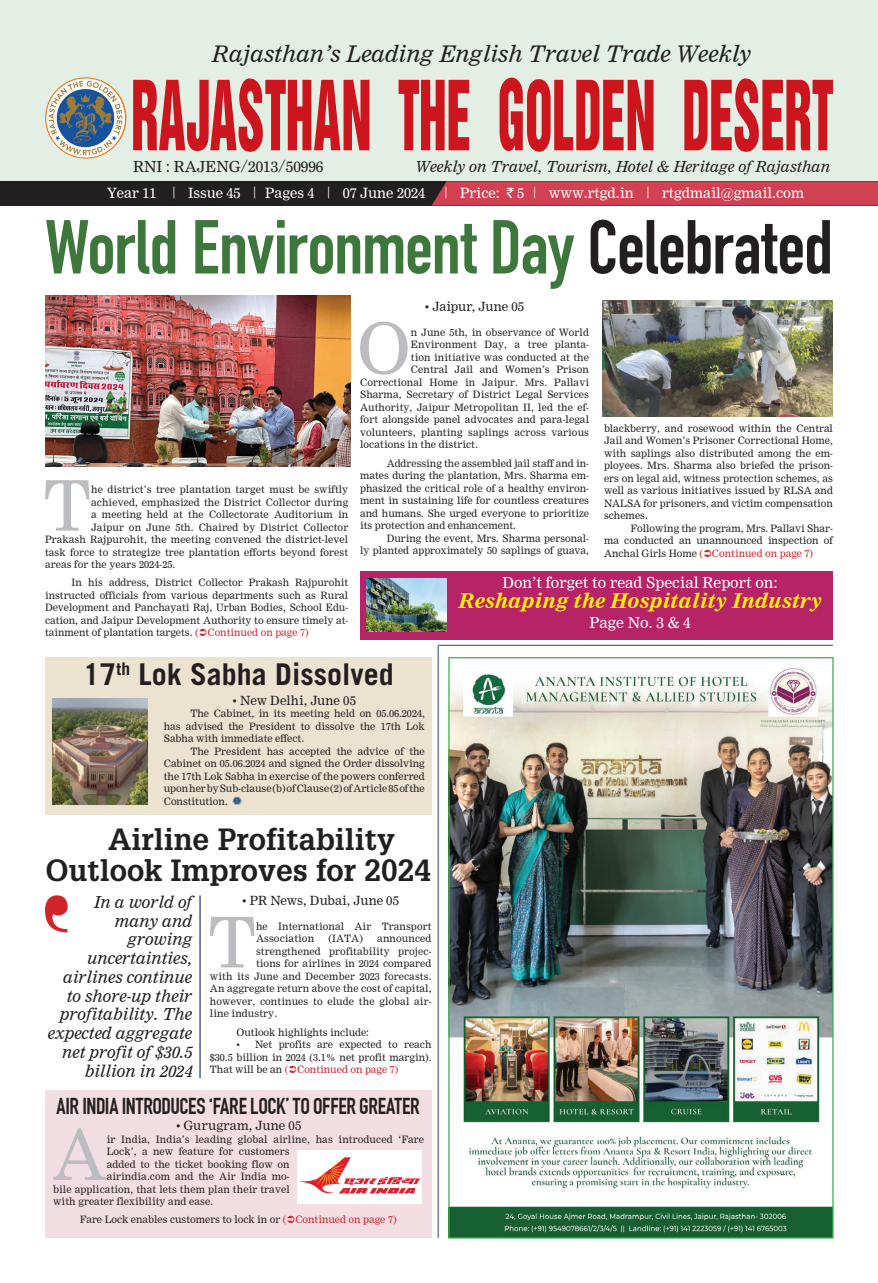
<style>
.page{position:relative;width:878px;height:1283px;background:#fff}
.page>*{position:absolute;margin:0;border:0;box-sizing:border-box;transform-origin:0 0}
.t1{font:75px "DIN Engschrift Std";letter-spacing:-.01em;color:#3d773c}
.t2{font:68.38px "Nimrod Cyr";color:#bcbdc0}
.t3{font:700 30px/31.2px "Glypha";color:#231f20}
.t4{font:700 30px "Trade Gothic";color:#231f20}
.t5{font:22.5px "Nimrod Cyr Inclined";color:#231f20}
.t6{font:22.5px "DIN Engschrift Std";letter-spacing:-.015em;color:#231f20}
.t7{font:20px "Nimrod Cyr Bold Inclined";color:#fff101}
.t8{font:16.25px/18.8px "Nimrod Cyr Inclined";color:#231f20;text-align:right}
.t9{font:15px "Nimrod Cyr Inclined";color:#231f20}
.t10{font:15px "Nimrod Cyr";color:#fff}
.t11{font:15px "Nimrod Cyr";color:#231f20}
.t12{font:14px "Nimrod Cyr";color:#fff}
.t13{font:12.5px "Nimrod Cyr";letter-spacing:.005em;color:#231f20}
.t14{font:10px/12.5px "Nimrod Cyr";letter-spacing:.01em;color:#231f20;text-align:justify}
.s1{font-family:"Rupee Foradian"}
.s2{color:#231f20}
.s3{color:#d1232a}
</style>
<div class="page">
<div style="left:1px;top:0;width:877px;height:198px;background:#e3eee5"></div>
<div style="left:0;top:181px;width:878px;height:25px;background:#231f20"></div>
<svg style="left:431px;top:181px;width:447px;height:25px;background:#c83f4f"></svg>
<svg style="left:133px;top:78px;width:699px;height:74px"></svg>
<img style="left:46px;top:78px;width:80px;height:80px;border-radius:40px">
<div style="left:45px;top:77px;width:81px;height:82px;border:1px solid #f57f21;border-radius:50%"></div>
<div style="left:45px;top:658px;width:386px;height:157px;background:#ebe2d0"></div>
<div style="left:45px;top:1090px;width:386px;height:148px;background:#f2dde3"></div>
<svg style="left:45px;top:895px;width:23px;height:37px"></svg>
<img style="left:450px;top:668px;width:381px;height:568px">
<hr style="left:438px;top:645px;width:394px;height:1px;background:#253f8e">
<hr style="left:438px;top:645px;width:1px;height:593px;background:#253f8e">
<div style="left:360px;top:571px;width:472px;height:68px;background:#b62467"></div>
<img style="left:45px;top:295px;width:305px;height:172px">
<img style="left:367px;top:578px;width:79px;height:53px">
<img style="left:602px;top:301px;width:230px;height:116px">
<svg style="left:233px;top:796px;width:8px;height:9px"></svg>
<img style="left:53px;top:699px;width:94px;height:106px">
<hr style="left:199px;top:895px;width:2px;height:183px;background:#253f8e">
<img style="left:298px;top:1150px;width:123px;height:53px">
<h3 class="t5" style="left:212px;top:41px;width:541px">Rajasthan’s Leading English Travel Trade Weekly</h3>
<h3 class="t11" style="left:133px;top:157px;width:192px">RNI : RAJENG/2013/50996</h3>
<h3 class="t9" style="left:415px;top:157px;width:416px">Weekly on Travel, Tourism, Hotel &amp; Heritage of Rajasthan</h3>
<h3 class="t12" style="left:107px;top:185px;width:699px">Year 11 | Issue 45 | Pages 4 | 07 June 2024 | Price: <span class="s1">`</span> 5 | www.rtgd.in | rtgdmail@gmail.com</h3>
<h1 class="t1" style="left:45px;top:203px;width:789px">World Environment Day <span class="s2">Celebrated</span></h1>
<p class="t13" style="left:425px;top:299px;width:101px">• Jaipur, June 05</p>
<h2 class="t2" style="left:356px;top:307px;width:56px">O</h2>
<p class="t14" style="left:411px;top:326px;width:180px">n June 5th, in observance of World</p>
<p class="t14" style="left:411px;top:338px;width:180px">Environment Day, a tree planta-</p>
<p class="t14" style="left:411px;top:351px;width:180px">tion initiative was conducted at the</p>
<p class="t14" style="left:411px;top:363px;width:180px">Central Jail and Women’s Prison</p>
<p class="t14" style="left:360px;top:376px;width:230px">Correctional Home in Jaipur. Mrs. Pallavi</p>
<p class="t14" style="left:360px;top:388px;width:230px">Sharma, Secretary of District Legal Services</p>
<p class="t14" style="left:360px;top:401px;width:230px">Authority, Jaipur Metropolitan II, led the ef-</p>
<p class="t14" style="left:360px;top:413px;width:230px">fort alongside panel advocates and para-legal</p>
<p class="t14" style="left:360px;top:426px;width:230px">volunteers, planting saplings across various</p>
<p class="t14" style="left:360px;top:438px;width:119px">locations in the district.</p>
<p class="t14" style="left:360px;top:457px;width:230px;text-indent:27px">Addressing the assembled jail staff and in&shy;mates during the plantation, Mrs. Sharma em&shy;phasized the critical role of a healthy environ&shy;ment in sustaining life for countless creatures and humans. She urged everyone to prioritize its protection and enhancement.</p>
<p class="t14" style="left:360px;top:532px;width:230px;text-align:right">During the event, Mrs. Sharma personal-<br>ly planted approximately 50 saplings of guava,</p>
<p class="t14" style="left:604px;top:422px;width:230px">blackberry, and rosewood within the Central Jail and Women’s Prisoner Correctional Home, with saplings also distributed among the em&shy;ployees. Mrs. Sharma also briefed the prison&shy;ers on legal aid, witness protection schemes, as well as various initiatives issued by RLSA and NALSA for prisoners, and victim compensation schemes.</p>
<p class="t14" style="left:604px;top:522px;width:230px;text-indent:27px">Following the program, Mrs. Pallavi Shar&shy;ma conducted an unannounced inspection of Anchal Girls Home <span class="s3">( Continued on page 7)</span></p>
<h2 class="t2" style="left:43px;top:465px;width:49px">T</h2>
<p class="t14" style="left:91px;top:483px;width:258px">he district’s tree plantation target must be swiftly</p>
<p class="t14" style="left:91px;top:496px;width:258px">achieved, emphasized the District Collector during</p>
<p class="t14" style="left:91px;top:508px;width:258px">a meeting held at the Collectorate Auditorium in</p>
<p class="t14" style="left:91px;top:521px;width:258px">Jaipur on June 5th. Chaired by District Collector</p>
<p class="t14" style="left:45px;top:533px;width:305px">Prakash Rajpurohit, the meeting convened the district-level</p>
<p class="t14" style="left:45px;top:546px;width:305px">task force to strategize tree plantation efforts beyond forest</p>
<p class="t14" style="left:45px;top:558px;width:132px">areas for the years 2024-25.</p>
<p class="t14" style="left:45px;top:576px;width:305px;text-indent:27px">In his address, District Collector Prakash Rajpurohit instructed officials from various departments such as Rural Development and Panchayati Raj, Urban Bodies, School Edu&shy;cation, and Jaipur Development Authority to ensure timely at&shy;tainment of plantation targets. <span class="s3">( Continued on page 7)</span></p>
<h3 class="t10" style="left:502px;top:573px;width:277px">Don’t forget to read Special Report on:</h3>
<h3 class="t7" style="left:458px;top:589px;width:365px">Reshaping the Hospitality Industry</h3>
<h3 class="t10" style="left:589px;top:613px;width:103px">Page No. 3 &amp; 4</h3>
<h3 class="t4" style="left:83px;top:655px;width:312px">17<sup>th</sup> Lok Sabha Dissolved</h3>
<p class="t13" style="left:232px;top:693px;width:125px">• New Delhi, June 05</p>
<p class="t14" style="left:164px;top:707px;width:262px;text-indent:27px">The Cabinet, in its meeting held on 05.06.2024, has advised the President to dissolve the 17th Lok Sabha with immediate effect.</p>
<p class="t14" style="left:164px;top:745px;width:262px;text-indent:27px">The President has accepted the advice of the Cabinet on 05.06.2024 and signed the Order dissolving the 17th Lok Sabha in exercise of the powers conferred upon her by Sub-clause (b) of Clause (2) of Article 85 of the Constitution.</p>
<h3 class="t3" style="left:45px;top:823px;width:387px;text-indent:63px">Airline Profitability<br>Outlook Improves for 2024</h3>
<h3 class="t8" style="left:48px;top:892px;width:146px">In a world of many and growing uncertainties, airlines continue to shore-up their profitability. The expected aggregate net profit of $30.5 billion in 2024</h3>
<p class="t13" style="left:242px;top:893px;width:158px">• PR News, Dubai, June 05</p>
<h2 class="t2" style="left:208px;top:901px;width:49px">T</h2>
<p class="t14" style="left:256px;top:920px;width:177px">he International Air Transport<br>Association</p>
<p class="t14" style="left:328px;top:932px;width:36px">(IATA)</p>
<p class="t14" style="left:377px;top:932px;width:56px">announced</p>
<p class="t14" style="left:256px;top:945px;width:177px">strengthened profitability projec-</p>
<p class="t14" style="left:256px;top:957px;width:177px">tions for airlines in 2024 compared</p>
<p class="t14" style="left:210px;top:970px;width:223px">with its June and December 2023 forecasts.</p>
<p class="t14" style="left:210px;top:982px;width:223px">An aggregate return above the cost of capital,</p>
<p class="t14" style="left:210px;top:995px;width:223px">however, continues to elude the global air-</p>
<p class="t14" style="left:210px;top:1007px;width:69px">line industry.</p>
<p class="t14" style="left:236px;top:1025px;width:134px">Outlook highlights include:</p>
<p class="t14" style="left:210px;top:1038px;width:223px;text-indent:27px">• Net profits are expected to reach $30.5 billion in 2024 (3.1% net profit margin).<br>That will be an <span class="s3">( Continued on page 7)</span></p>
<h3 class="t6" style="left:57px;top:1092px;width:364px">AIR INDIA INTRODUCES ‘FARE LOCK’ TO OFFER GREATER</h3>
<p class="t13" style="left:176px;top:1118px;width:127px">• Gurugram, June 05</p>
<h2 class="t2" style="left:52px;top:1114px;width:56px">A</h2>
<p class="t14" style="left:107px;top:1132px;width:319px">ir India, India’s leading global airline, has introduced ‘Fare</p>
<p class="t14" style="left:107px;top:1145px;width:184px">Lock’, a new feature for customers</p>
<p class="t14" style="left:107px;top:1157px;width:184px">added to the ticket booking flow on</p>
<p class="t14" style="left:107px;top:1170px;width:184px">airindia.com and the Air India mo-</p>
<p class="t14" style="left:53px;top:1182px;width:238px">bile application, that lets them plan their travel</p>
<p class="t14" style="left:53px;top:1195px;width:162px">with greater flexibility and ease.</p>
<p class="t14" style="left:80px;top:1213px;width:318px">Fare Lock enables customers to lock in or <span class="s3">( Continued on page 7)</span></p>
</div>
